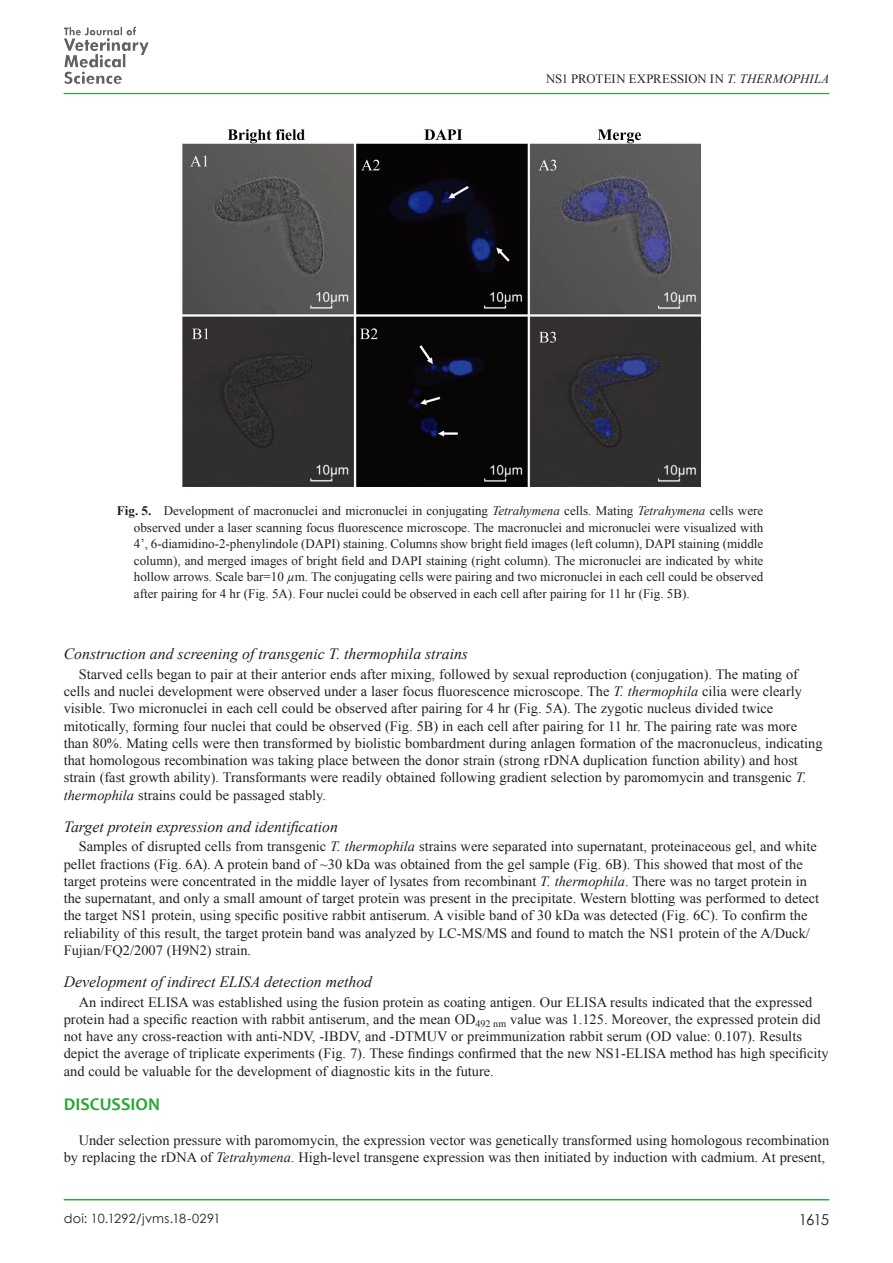
<style>
.page{position:relative;width:893px;height:1263px;background:#fff}
.page>*{position:absolute;margin:0;border:0;box-sizing:border-box;transform-origin:0 0}
.t1{font:700 18px "Candara";color:#2aa738}
.t2{font:italic 15.75px "Times New Roman";color:#231f20}
.t3{font:15px "Century Gothic";color:#231f20}
.t4{font:14.25px/17.2px "Times New Roman";color:#231f20}
.t5{font:13.05px/16.5px "Times New Roman";color:#231f20;text-align:justify}
.t6{font:12.75px "Times New Roman";color:#231f20}
.t7{font:12.75px "Century Gothic";letter-spacing:.02em;color:#231f20}
.s1{font-style:italic}
.s2{font-weight:700}
</style>
<div class="page">
<img style="left:64px;top:27px;width:74px;height:24px">
<hr style="left:64px;top:93px;width:765px;height:1px;background:#2aa738">
<hr style="left:64px;top:1199px;width:765px;height:1px;background:#2aa738">
<img style="left:182px;top:129px;width:518px;height:357px">
<p class="t6" style="left:546px;top:70px;width:285px">NS1 PROTEIN EXPRESSION IN <span class="s1">T. THERMOPHILA</span></p>
<p class="t5" style="left:134px;top:502px;width:631px;text-indent:-17px"><span class="s2">Fig. 5.</span> Development of macronuclei and micronuclei in conjugating <span class="s1">Tetrahymena</span> cells. Mating <span class="s1">Tetrahymena</span> cells were observed under a laser scanning focus fluorescence microscope. The macronuclei and micronuclei were visualized with 4’, 6-diamidino-2-phenylindole (DAPI) staining. Columns show bright field images (left column), DAPI staining (middle column), and merged images of bright field and DAPI staining (right column). The micronuclei are indicated by white hollow arrows. Scale bar=10 <span class="s1">µ</span>m. The conjugating cells were pairing and two micronuclei in each cell could be observed after pairing for 4 hr (Fig. 5A). Four nuclei could be observed in each cell after pairing for 11 hr (Fig. 5B).</p>
<p class="t2" style="left:64px;top:643px;width:406px">Construction and screening of transgenic T. thermophila strains</p>
<p class="t4" style="left:64px;top:665px;width:760px;text-indent:15px">Starved cells began to pair at their anterior ends after mixing, followed by sexual reproduction (conjugation). The mating of cells and nuclei development were observed under a laser focus fluorescence microscope. The <span class="s1">T. thermophila</span> cilia were clearly visible. Two micronuclei in each cell could be observed after pairing for 4 hr (Fig. 5A). The zygotic nucleus divided twice mitotically, forming four nuclei that could be observed (Fig. 5B) in each cell after pairing for 11 hr. The pairing rate was more than 80%. Mating cells were then transformed by biolistic bombardment during anlagen formation of the macronucleus, indicating that homologous recombination was taking place between the donor strain (strong rDNA duplication function ability) and host strain (fast growth ability). Transformants were readily obtained following gradient selection by paromomycin and transgenic <span class="s1">T. thermophila</span> strains could be passaged stably.</p>
<p class="t2" style="left:64px;top:816px;width:276px">Target protein expression and identification</p>
<p class="t4" style="left:64px;top:838px;width:757px;text-indent:15px">Samples of disrupted cells from transgenic <span class="s1">T. thermophila</span> strains were separated into supernatant, proteinaceous gel, and white pellet fractions (Fig. 6A). A protein band of ~30 kDa was obtained from the gel sample (Fig. 6B). This showed that most of the target proteins were concentrated in the middle layer of lysates from recombinant <span class="s1">T. thermophila</span>. There was no target protein in the supernatant, and only a small amount of target protein was present in the precipitate. Western blotting was performed to detect the target NS1 protein, using specific positive rabbit antiserum. A visible band of 30 kDa was detected (Fig. 6C). To confirm the reliability of this result, the target protein band was analyzed by LC-MS/MS and found to match the NS1 protein of the A/Duck/ Fujian/FQ2/2007 (H9N2) strain.</p>
<p class="t2" style="left:64px;top:971px;width:310px">Development of indirect ELISA detection method</p>
<p class="t4" style="left:64px;top:993px;width:766px;text-indent:15px">An indirect ELISA was established using the fusion protein as coating antigen. Our ELISA results indicated that the expressed protein had a specific reaction with rabbit antiserum, and the mean OD<sub>492</sub> <sub>nm</sub> value was 1.125. Moreover, the expressed protein did not have any cross-reaction with anti-NDV, -IBDV, and -DTMUV or preimmunization rabbit serum (OD value: 0.107). Results depict the average of triplicate experiments (Fig. 7). These findings confirmed that the new NS1-ELISA method has high specificity and could be valuable for the development of diagnostic kits in the future.</p>
<p class="t1" style="left:64px;top:1093px;width:98px">DISCUSSION</p>
<p class="t4" style="left:64px;top:1131px;width:767px;text-indent:15px">Under selection pressure with paromomycin, the expression vector was genetically transformed using homologous recombination by replacing the rDNA of <span class="s1">Tetrahymena</span>. High-level transgene expression was then initiated by induction with cadmium. At present,</p>
<p class="t7" style="left:64px;top:1209px;width:158px">doi: 10.1292/jvms.18-0291</p>
<p class="t3" style="left:799px;top:1209px;width:32px">1615</p>
</div>
